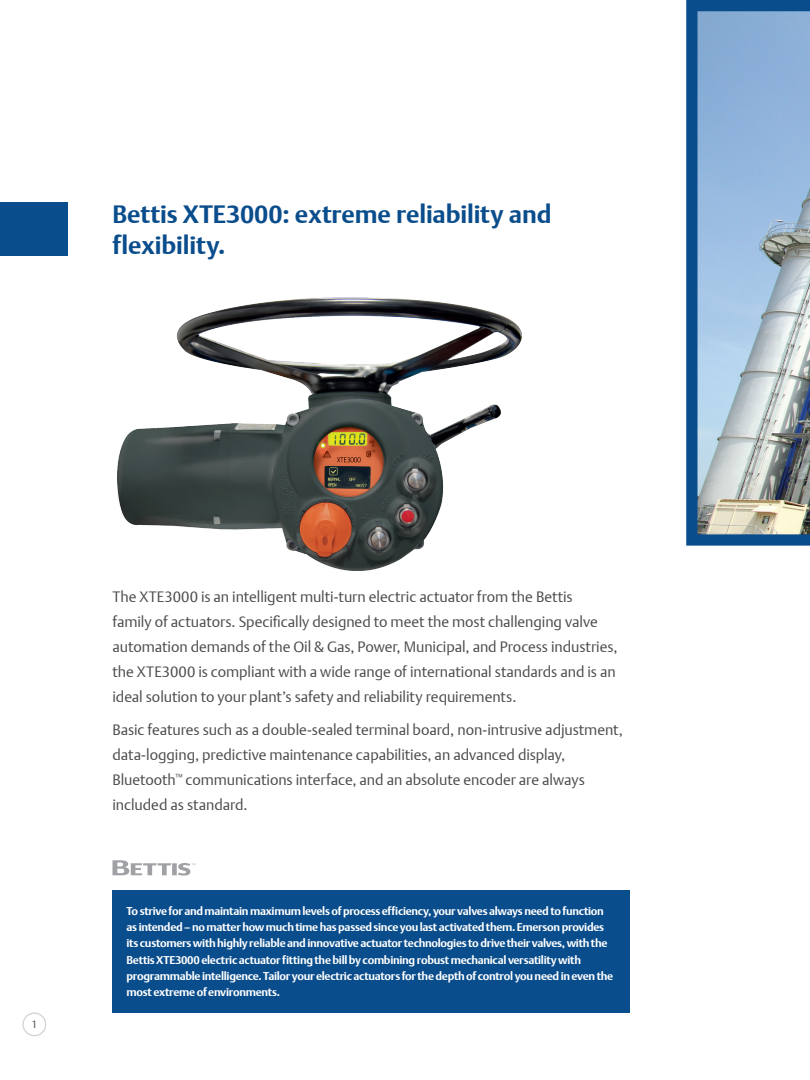
<style>
.page{position:relative;width:810px;height:1080px;background:#fff}
.page>*{position:absolute;margin:0;border:0;box-sizing:border-box;transform-origin:0 0}
.t1{font:700 25px/31.2px "DTL Argo T";letter-spacing:-.005em;color:#0a4d8c}
.t2{font:15px/25px "DTL Argo T Light";letter-spacing:-.005em;color:#4b4c4d}
.BODY_sm{font:700 11.25px/16.2px "DTL Argo T";letter-spacing:-.025em;color:#fff}
.t3{font:10.62px "DTL Argo T Light";color:#4b4c4d}
</style>
<div class="page">
<div style="left:22px;top:1012px;width:24px;height:24px;border:1px solid #d1d2d4;border-radius:50%"></div>
<div style="left:0;top:202px;width:68px;height:54px;background:#0a4d8c"></div>
<img style="left:118px;top:297px;width:404px;height:273px">
<img style="left:686px;top:0;width:124px;height:546px">
<div style="left:112px;top:890px;width:518px;height:122px;background:#0a4d8c"></div>
<svg style="left:112px;top:860px;width:83px;height:16px"></svg>
<p class="t1" style="left:112px;top:198px;width:441px">Bettis XTE3000: extreme reliability and flexibility.</p>
<p class="t3" style="left:31px;top:1018px;width:7px">1</p>
<p class="t2" style="left:112px;top:584px;width:507px">The XTE3000 is an intelligent multi-turn electric actuator from the Bettis<br>family of actuators. Specifically designed to meet the most challenging valve automation demands of the Oil &amp; Gas, Power, Municipal, and Process industries, the XTE3000 is compliant with a wide range of international standards and is an ideal solution to your plant’s safety and reliability requirements.</p>
<p class="t2" style="left:112px;top:717px;width:512px">Basic features such as a double-sealed terminal board, non-intrusive adjustment, data-logging, predictive maintenance capabilities, an advanced display, Bluetooth<sup>™</sup> communications interface, and an absolute encoder are always included as standard.</p>
<p class="BODY_sm" style="left:127px;top:903px;width:488px">To strive for and maintain maximum levels of process efficiency, your valves always need to function as intended – no matter how much time has passed since you last activated them. Emerson provides its customers with highly reliable and innovative actuator technologies to drive their valves, with the Bettis XTE3000 electric actuator fitting the bill by combining robust mechanical versatility with programmable intelligence. Tailor your electric actuators for the depth of control you need in even the most extreme of environments.</p>
</div>
